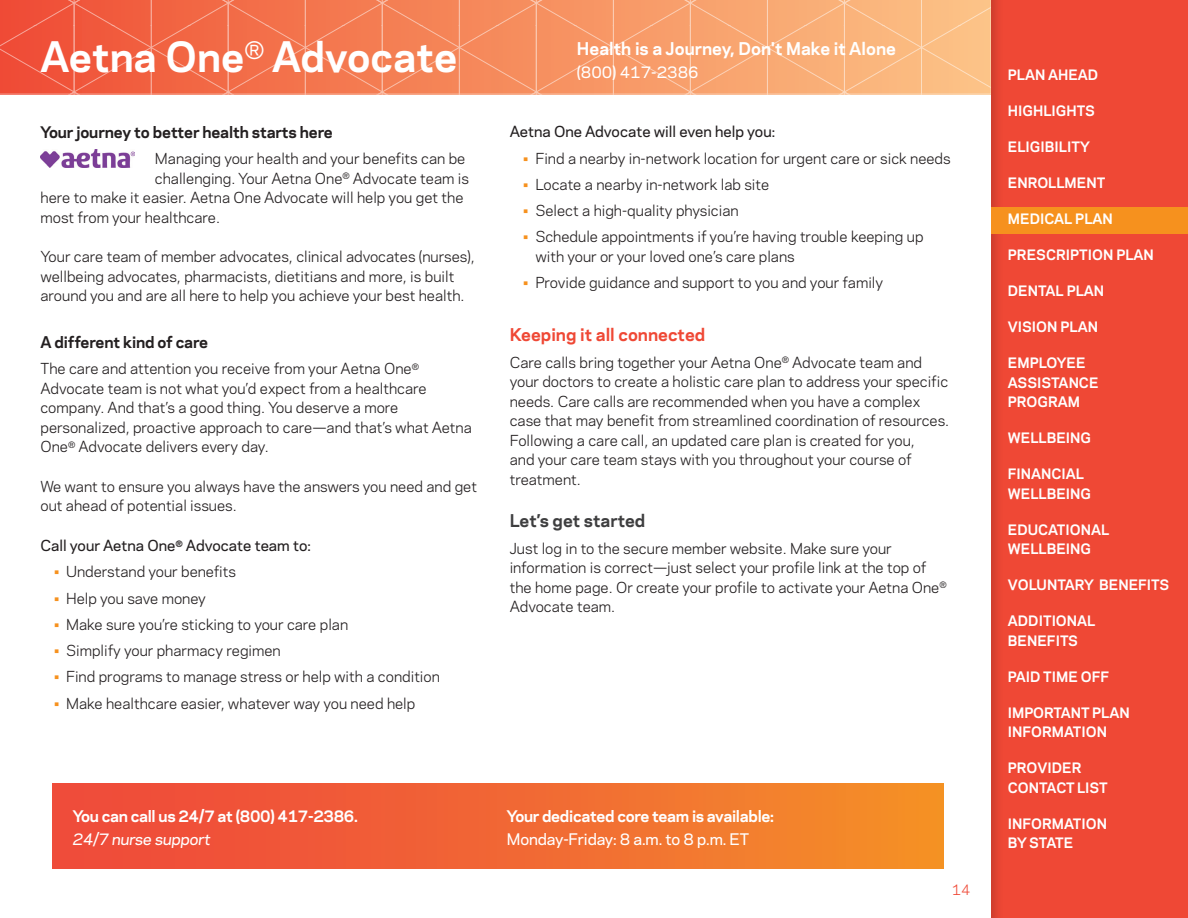
<style>
.page{position:relative;width:1188px;height:918px;background:#fff}
.page>*{position:absolute;margin:0;border:0;box-sizing:border-box;transform-origin:0 0}
.t1{font:700 39px "Chemours Sans";color:#fff}
.t2{font:700 16.5px "Chemours Sans";color:#fff}
.t3{font:700 16.5px "Chemours Sans";color:#ef4835}
.t4{font:700 16.5px "Chemours Sans";color:#3e3e3f}
.t5{font:700 15px "Chemours Sans";letter-spacing:-.02em;color:#fff}
.t6{font:700 15px "Chemours Sans";letter-spacing:-.01em;color:#231f20}
.t7{font:500 15px "Chemours Sans";letter-spacing:-.01em;color:#fff}
.t8{font:italic 500 15px "Chemours Sans";letter-spacing:-.01em;color:#fff}
.t9{font:14.25px/19.5px "Chemours Sans";color:#231f20}
.t10{font:500 14.25px "Chemours Sans";color:#231f20}
.t11{font:700 13.5px/19.5px "Chemours Sans";color:#fff}
.t12{font:13.5px "Chemours Sans";color:#ef4835}
.s1{color:#f6911e}
</style>
<div class="page">
<svg style="left:0;top:0;width:988px;height:94px;background:#f58b60"></svg>
<div style="left:52px;top:783px;width:891px;height:86px;background:linear-gradient(to right,#ef443d,#f48e29)"></div>
<img style="left:40px;top:150px;width:95px;height:18px">
<div style="left:988px;top:0;width:200px;height:918px;background:#ef4835"></div>
<div style="left:991px;top:207px;width:197px;height:27px;background:#f6911e"></div>
<h1 class="t1" style="left:40px;top:27px;width:418px">Aetna One<sup>®</sup> Advocate</h1>
<p class="t6" style="left:40px;top:121px;width:294px">Your journey to better health starts here</p>
<p class="t9" style="left:155px;top:148px;width:312px">Managing your health and your benefits can be</p>
<p class="t9" style="left:155px;top:168px;width:316px">challenging. Your Aetna One<sup>®</sup> Advocate team is</p>
<p class="t9" style="left:41px;top:187px;width:424px">here to make it easier. Aetna One Advocate will help you get the</p>
<p class="t9" style="left:41px;top:207px;width:181px">most from your healthcare.</p>
<p class="t9" style="left:41px;top:246px;width:436px">Your care team of member advocates, clinical advocates (nurses), wellbeing advocates, pharmacists, dietitians and more, is built around you and are all here to help you achieve your best health.</p>
<p class="t6" style="left:40px;top:331px;width:169px">A different kind of care</p>
<p class="t9" style="left:40px;top:358px;width:433px">The care and attention you receive from your Aetna One<sup>® </sup>Advocate team is not what you’d expect from a healthcare company. And that’s a good thing. You deserve a more personalized, proactive approach to care—and that’s what Aetna One<sup>®</sup> Advocate delivers every day.</p>
<p class="t9" style="left:40px;top:476px;width:438px">We want to ensure you always have the answers you need and get out ahead of potential issues.</p>
<p class="t10" style="left:40px;top:535px;width:272px">Call your Aetna One<sup>®</sup> Advocate team to:</p>
<p class="t9" style="left:54px;top:561px;width:184px"><span class="s1">•</span> Understand your benefits</p>
<p class="t9" style="left:54px;top:588px;width:153px"><span class="s1">•</span> Help you save money</p>
<p class="t9" style="left:54px;top:614px;width:296px"><span class="s1">•</span> Make sure you’re sticking to your care plan</p>
<p class="t9" style="left:54px;top:640px;width:228px"><span class="s1">•</span> Simplify your pharmacy regimen</p>
<p class="t9" style="left:54px;top:666px;width:387px"><span class="s1">•</span> Find programs to manage stress or help with a condition</p>
<p class="t9" style="left:54px;top:693px;width:363px"><span class="s1">•</span> Make healthcare easier, whatever way you need help</p>
<p class="t2" style="left:577px;top:36px;width:321px">Health is a Journey, Don't Make it Alone</p>
<p class="t7" style="left:577px;top:61px;width:123px">(800) 417-2386</p>
<p class="t10" style="left:510px;top:121px;width:267px">Aetna One Advocate will even help you:</p>
<p class="t9" style="left:523px;top:148px;width:429px"><span class="s1">•</span> Find a nearby in-network location for urgent care or sick needs</p>
<p class="t9" style="left:523px;top:174px;width:248px"><span class="s1">•</span> Locate a nearby in-network lab site</p>
<p class="t9" style="left:523px;top:200px;width:217px"><span class="s1">•</span> Select a high-quality physician</p>
<p class="t9" style="left:535px;top:226px;width:390px;text-indent:-12px"><span class="s1">•</span> Schedule appointments if you’re having trouble keeping up with your or your loved one’s care plans</p>
<p class="t9" style="left:523px;top:272px;width:361px"><span class="s1">•</span> Provide guidance and support to you and your family</p>
<p class="t3" style="left:510px;top:323px;width:197px">Keeping it all connected</p>
<p class="t9" style="left:510px;top:352px;width:441px">Care calls bring together your Aetna One<sup>®</sup> Advocate team and your doctors to create a holistic care plan to address your specific needs. Care calls are recommended when you have a complex case that may benefit from streamlined coordination of resources.<br>Following a care call, an updated care plan is created for you,<br>and your care team stays with you throughout your course of treatment.</p>
<p class="t4" style="left:510px;top:509px;width:137px">Let’s get started</p>
<p class="t9" style="left:510px;top:538px;width:439px">Just log in to the secure member website. Make sure your information is correct—just select your profile link at the top of the home page. Or create your profile to activate your Aetna One<sup>® </sup>Advocate team.</p>
<p class="t5" style="left:73px;top:805px;width:287px">You can call us 24/7 at (800) 417-2386.</p>
<p class="t8" style="left:73px;top:828px;width:140px">24/7 nurse support</p>
<p class="t5" style="left:507px;top:805px;width:269px">Your dedicated core team is available:</p>
<p class="t7" style="left:507px;top:828px;width:244px">Monday-Friday: 8 a.m. to 8 p.m. ET</p>
<p class="t11" style="left:1008px;top:65px;width:92px">PLAN AHEAD</p>
<p class="t11" style="left:1008px;top:101px;width:88px">HIGHLIGHTS</p>
<p class="t11" style="left:1008px;top:137px;width:83px">ELIGIBILITY</p>
<p class="t11" style="left:1008px;top:173px;width:99px">ENROLLMENT</p>
<p class="t11" style="left:1008px;top:209px;width:107px">MEDICAL PLAN</p>
<p class="t11" style="left:1008px;top:245px;width:148px">PRESCRIPTION PLAN</p>
<p class="t11" style="left:1008px;top:281px;width:98px">DENTAL PLAN</p>
<p class="t11" style="left:1008px;top:317px;width:92px">VISION PLAN</p>
<p class="t11" style="left:1008px;top:353px;width:92px">EMPLOYEE<br>ASSISTANCE<br>PROGRAM</p>
<p class="t11" style="left:1008px;top:428px;width:85px">WELLBEING</p>
<p class="t11" style="left:1008px;top:464px;width:85px">FINANCIAL<br>WELLBEING</p>
<p class="t11" style="left:1008px;top:519px;width:103px">EDUCATIONAL<br>WELLBEING</p>
<p class="t11" style="left:1008px;top:575px;width:163px">VOLUNTARY BENEFITS</p>
<p class="t11" style="left:1008px;top:611px;width:89px">ADDITIONAL<br>BENEFITS</p>
<p class="t11" style="left:1008px;top:666px;width:103px">PAID TIME OFF</p>
<p class="t11" style="left:1008px;top:702px;width:123px">IMPORTANT PLAN<br>INFORMATION</p>
<p class="t11" style="left:1008px;top:758px;width:102px">PROVIDER<br>CONTACT LIST</p>
<p class="t11" style="left:1008px;top:813px;width:101px">INFORMATION<br>BY STATE</p>
<p class="t12" style="left:952px;top:880px;width:20px">14</p>
</div>
